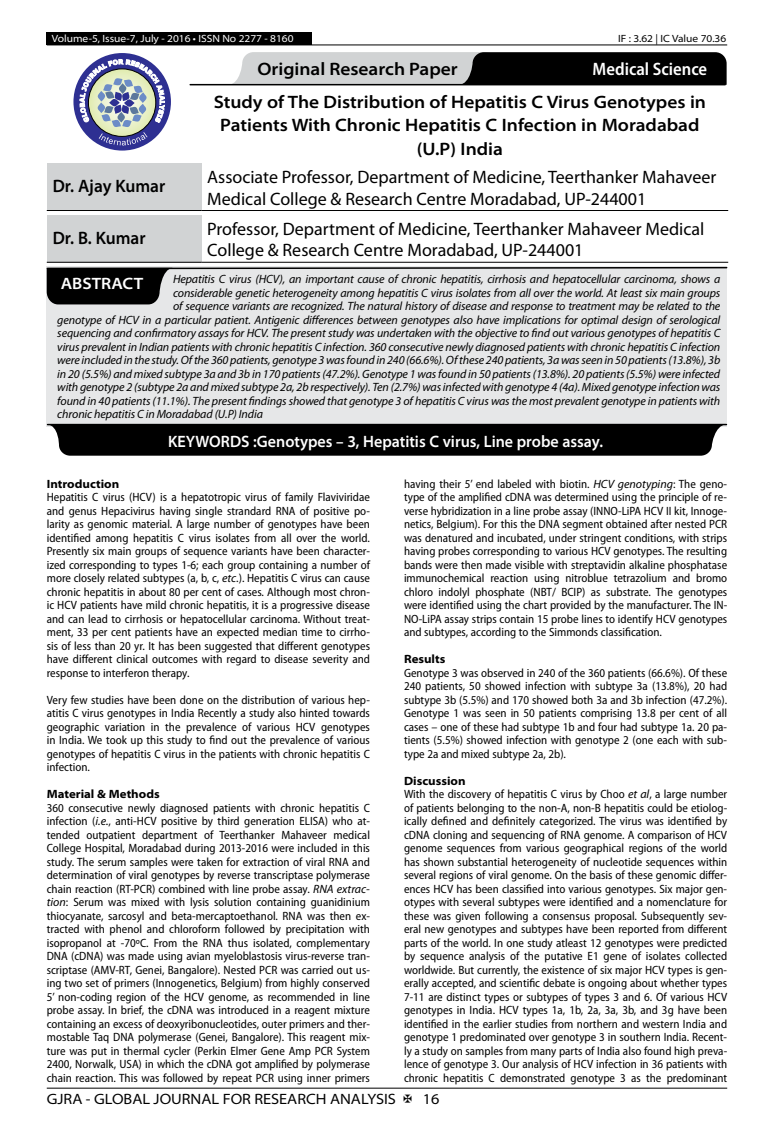
<style>
.page{position:relative;width:774px;height:1136px;background:#fff}
.page>*{position:absolute;margin:0;border:0;box-sizing:border-box;transform-origin:0 0}
.t1{font:18px/21.6px "Myriad Pro";color:#000}
.t2{font:600 semi-expanded 18px/23.4px "Myriad Pro";color:#000;text-align:center}
.t3{font:600 semi-expanded 18px "Myriad Pro";color:#000;scale:.9 1}
.t4{font:600 semi-condensed 18px "Myriad Pro";color:#fff}
.t5{font:600 semi-expanded 16.5px "Myriad Pro";color:#fff;scale:.9 1}
.t6{font:600 semi-expanded 16.5px "Myriad Pro";color:#fff}
.t7{font:semi-expanded 15px "Myriad Pro";color:#000}
.t8{font:semi-condensed 12px/13.5px "Myriad Pro";color:#000;text-align:justify}
.t9{font:italic 12px "Myriad Pro";letter-spacing:-.01em;color:#000}
.t10{font:700 semi-expanded 12px "Myriad Pro";color:#000}
.t11{font:semi-expanded 10.5px "Myriad Pro";color:#fff}
.t12{font:semi-expanded 10.5px "Myriad Pro";color:#000}
.s1{font-style:italic;font-stretch:normal}
.s2{font-weight:700;font-stretch:semi-expanded}
</style>
<div class="page">
<hr style="left:47px;top:1087px;width:680px;height:1px;background:#000">
<div style="left:47px;top:32px;width:265px;height:13px;background:#000"></div>
<hr style="left:47px;top:45px;width:680px;height:1px;background:#000">
<svg style="left:229px;top:52px;width:498px;height:33px;background:#686969"></svg>
<hr style="left:190px;top:84px;width:535px;height:1px;background:#000">
<div style="left:73px;top:53px;width:98px;height:97px;background:#2e3092;border-radius:50%"></div>
<svg style="left:80px;top:59px;width:85px;height:86px"></svg>
<div style="left:47px;top:163px;width:154px;height:47px;background:#d1d3d4"></div>
<hr style="left:47px;top:210px;width:154px;height:1px;background:#000">
<hr style="left:201px;top:210px;width:527px;height:1px;background:#000">
<div style="left:47px;top:215px;width:154px;height:47px;background:#d1d3d4"></div>
<hr style="left:47px;top:262px;width:154px;height:1px;background:#000">
<hr style="left:201px;top:262px;width:527px;height:1px;background:#000">
<div style="left:47px;top:267px;width:680px;height:160px;background:#e6e7e8"></div>
<svg style="left:46px;top:266px;width:682px;height:38px"></svg>
<div style="left:47px;top:424px;width:679px;height:31px;background:#000"></div>
<p class="t11" style="left:52px;top:32px;width:243px">Volume-5, Issue-7, July - 2016 • ISSN No 2277 - 8160</p>
<p class="t12" style="left:618px;top:32px;width:110px">IF : 3.62 | IC Value 70.36</p>
<h1 class="t2" style="left:257px;top:58px;width:202px">Original Research Paper</h1>
<h1 class="t4" style="left:593px;top:59px;width:116px">Medical Science</h1>
<h1 class="t2" style="left:214px;top:91px;width:494px">Study of The Distribution of Hepatitis C Virus Genotypes in<br>Patients With Chronic Hepatitis C Infection in Moradabad (U.P) India</h1>
<h1 class="t3" style="left:53px;top:176px;width:126px">Dr. Ajay Kumar</h1>
<h1 class="t1" style="left:207px;top:166px;width:510px">Associate Professor, Department of Medicine, Teerthanker Mahaveer<br>Medical College &amp; Research Centre Moradabad, UP-244001</h1>
<h1 class="t3" style="left:53px;top:228px;width:105px">Dr. B. Kumar</h1>
<h1 class="t1" style="left:207px;top:218px;width:499px">Professor, Department of Medicine, Teerthanker Mahaveer Medical<br>College &amp; Research Centre Moradabad, UP-244001</h1>
<p class="t9" style="left:173px;top:273px;width:549px">Hepatitis C virus (HCV), an important cause of chronic hepatitis, cirrhosis and hepatocellular carcinoma, shows a</p>
<p class="t9" style="left:173px;top:286px;width:549px">considerable genetic heterogeneity among hepatitis C virus isolates from all over the world. At least six main groups</p>
<p class="t9" style="left:173px;top:300px;width:549px">of sequence variants are recognized. The natural history of disease and response to treatment may be related to the</p>
<p class="t9" style="left:57px;top:313px;width:664px">genotype of HCV in a particular patient. Antigenic differences between genotypes also have implications for optimal design of serological</p>
<p class="t9" style="left:57px;top:327px;width:664px">sequencing and confirmatory assays for HCV. The present study was undertaken with the objective to find out various genotypes of hepatitis C</p>
<p class="t9" style="left:57px;top:340px;width:664px">virus prevalent in Indian patients with chronic hepatitis C infection. 360 consecutive newly diagnosed patients with chronic hepatitis C infection</p>
<p class="t9" style="left:57px;top:354px;width:664px">were included in the study. Of the 360 patients, genotype 3 was found in 240 (66.6%). Of these 240 patients, 3a was seen in 50 patients (13.8%), 3b</p>
<p class="t9" style="left:57px;top:367px;width:664px">in 20 (5.5%) and mixed subtype 3a and 3b in 170 patients (47.2%). Genotype 1 was found in 50 patients (13.8%). 20 patients (5.5%) were infected</p>
<p class="t9" style="left:57px;top:381px;width:664px">with genotype 2 (subtype 2a and mixed subtype 2a, 2b respectively). Ten (2.7%) was infected with genotype 4 (4a). Mixed genotype infection was</p>
<p class="t9" style="left:57px;top:394px;width:664px">found in 40 patients (11.1%). The present findings showed that genotype 3 of hepatitis C virus was the most prevalent genotype in patients with</p>
<p class="t9" style="left:57px;top:408px;width:207px">chronic hepatitis C in Moradabad (U.P) India</p>
<h2 class="t6" style="left:61px;top:274px;width:84px">ABSTRACT</h2>
<h2 class="t5" style="left:168px;top:432px;width:485px">KEYWORDS :Genotypes – 3, Hepatitis C virus, Line probe assay.</h2>
<p class="t10" style="left:47px;top:476px;width:74px">Introduction</p>
<p class="t8" style="left:47px;top:490px;width:325px">Hepatitis C virus (HCV) is a hepatotropic virus of family Flaviviridae and genus Hepacivirus having single strandard RNA of positive po&shy;larity as genomic material. A large number of genotypes have been identified among hepatitis C virus isolates from all over the world.<br>Presently six main groups of sequence variants have been character&shy;ized corresponding to types 1-6; each group containing a number of more closely related subtypes (a, b, c, <span class="s1">etc</span>.). Hepatitis C virus can cause chronic hepatitis in about 80 per cent of cases. Although most chron&shy;ic HCV patients have mild chronic hepatitis, it is a progressive disease and can lead to cirrhosis or hepatocellular carcinoma. Without treat&shy;ment, 33 per cent patients have an expected median time to cirrho&shy;sis of less than 20 yr. It has been suggested that different genotypes have different clinical outcomes with regard to disease severity and response to interferon therapy.</p>
<p class="t8" style="left:47px;top:693px;width:325px">Very few studies have been done on the distribution of various hep&shy;atitis C virus genotypes in India Recently a study also hinted towards geographic variation in the prevalence of various HCV genotypes in India. We took up this study to find out the prevalence of various genotypes of hepatitis C virus in the patients with chronic hepatitis C infection.</p>
<p class="t10" style="left:47px;top:787px;width:115px">Material &amp; Methods</p>
<p class="t8" style="left:47px;top:801px;width:325px">360 consecutive newly diagnosed patients with chronic hepatitis C infection (<span class="s1">i.e.</span>, anti-HCV positive by third generation ELISA) who at&shy;tended outpatient department of Teerthanker Mahaveer medical College Hospital, Moradabad during 2013-2016 were included in this study. The serum samples were taken for extraction of viral RNA and determination of viral genotypes by reverse transcriptase polymerase chain reaction (RT-PCR) combined with line probe assay. <span class="s1">RNA extrac&shy;tion</span>: Serum was mixed with lysis solution containing guanidinium thiocyanate, sarcosyl and beta-mercaptoethanol. RNA was then ex&shy;tracted with phenol and chloroform followed by precipitation with isopropanol at -70ºC. From the RNA thus isolated, complementary DNA (cDNA) was made using avian myeloblastosis virus-reverse tran&shy;scriptase (AMV-RT, Genei, Bangalore). Nested PCR was carried out us&shy;ing two set of primers (Innogenetics, Belgium) from highly conserved 5’ non-coding region of the HCV genome, as recommended in line probe assay. In brief, the cDNA was introduced in a reagent mixture containing an excess of deoxyribonucleotides, outer primers and ther&shy;mostable Taq DNA polymerase (Genei, Bangalore). This reagent mix&shy;ture was put in thermal cycler (Perkin Elmer Gene Amp PCR System 2400, Norwalk, USA) in which the cDNA got amplified by polymerase chain reaction. This was followed by repeat PCR using inner primers</p>
<p class="t8" style="left:404px;top:477px;width:325px">having their 5’ end labeled with biotin. <span class="s1">HCV genotyping</span>: The geno&shy;type of the amplified cDNA was determined using the principle of re&shy;verse hybridization in a line probe assay (INNO-LiPA HCV II kit, Innoge&shy;netics, Belgium). For this the DNA segment obtained after nested PCR was denatured and incubated, under stringent conditions, with strips having probes corresponding to various HCV genotypes. The resulting bands were then made visible with streptavidin alkaline phosphatase immunochemical reaction using nitroblue tetrazolium and bromo chloro indolyl phosphate (NBT/ BCIP) as substrate. The genotypes were identified using the chart provided by the manufacturer. The IN-NO-LiPA assay strips contain 15 probe lines to identify HCV genotypes and subtypes, according to the Simmonds classification.</p>
<p class="t10" style="left:404px;top:652px;width:43px">Results</p>
<p class="t8" style="left:404px;top:666px;width:325px">Genotype 3 was observed in 240 of the 360 patients (66.6%). Of these 240 patients, 50 showed infection with subtype 3a (13.8%), 20 had subtype 3b (5.5%) and 170 showed both 3a and 3b infection (47.2%).<br>Genotype 1 was seen in 50 patients comprising 13.8 per cent of all cases – one of these had subtype 1b and four had subtype 1a. 20 pa&shy;tients (5.5%) showed infection with genotype 2 (one each with sub&shy;type 2a and mixed subtype 2a, 2b).</p>
<p class="t8" style="left:404px;top:774px;width:325px;text-align:left"><span class="s2">Discussion<br></span>With the discovery of hepatitis C virus by Choo <span class="s1">et al</span>, a large number of patients belonging to the non-A, non-B hepatitis could be etiolog&shy;ically defined and definitely categorized. The virus was identified by cDNA cloning and sequencing of RNA genome. A comparison of HCV genome sequences from various geographical regions of the world has shown substantial heterogeneity of nucleotide sequences within several regions of viral genome. On the basis of these genomic differ&shy;ences HCV has been classified into various genotypes. Six major gen&shy;otypes with several subtypes were identified and a nomenclature for these was given following a consensus proposal. Subsequently sev&shy;eral new genotypes and subtypes have been reported from different parts of the world. In one study atleast 12 genotypes were predicted by sequence analysis of the putative E1 gene of isolates collected worldwide. But currently, the existence of six major HCV types is gen&shy;erally accepted, and scientific debate is ongoing about whether types 7-11 are distinct types or subtypes of types 3 and 6. Of various HCV genotypes in India. HCV types 1a, 1b, 2a, 3a, 3b, and 3g have been identified in the earlier studies from northern and western India and genotype 1 predominated over genotype 3 in southern India. Recent&shy;ly a study on samples from many parts of India also found high preva&shy;lence of genotype 3. Our analysis of HCV infection in 36 patients with chronic hepatitis C demonstrated genotype 3 as the predominant</p>
<p class="t7" style="left:47px;top:1090px;width:351px">GJRA - GLOBAL JOURNAL FOR RESEARCH ANALYSIS</p>
<p class="t7" style="left:423px;top:1090px;width:18px">16</p>
</div>
